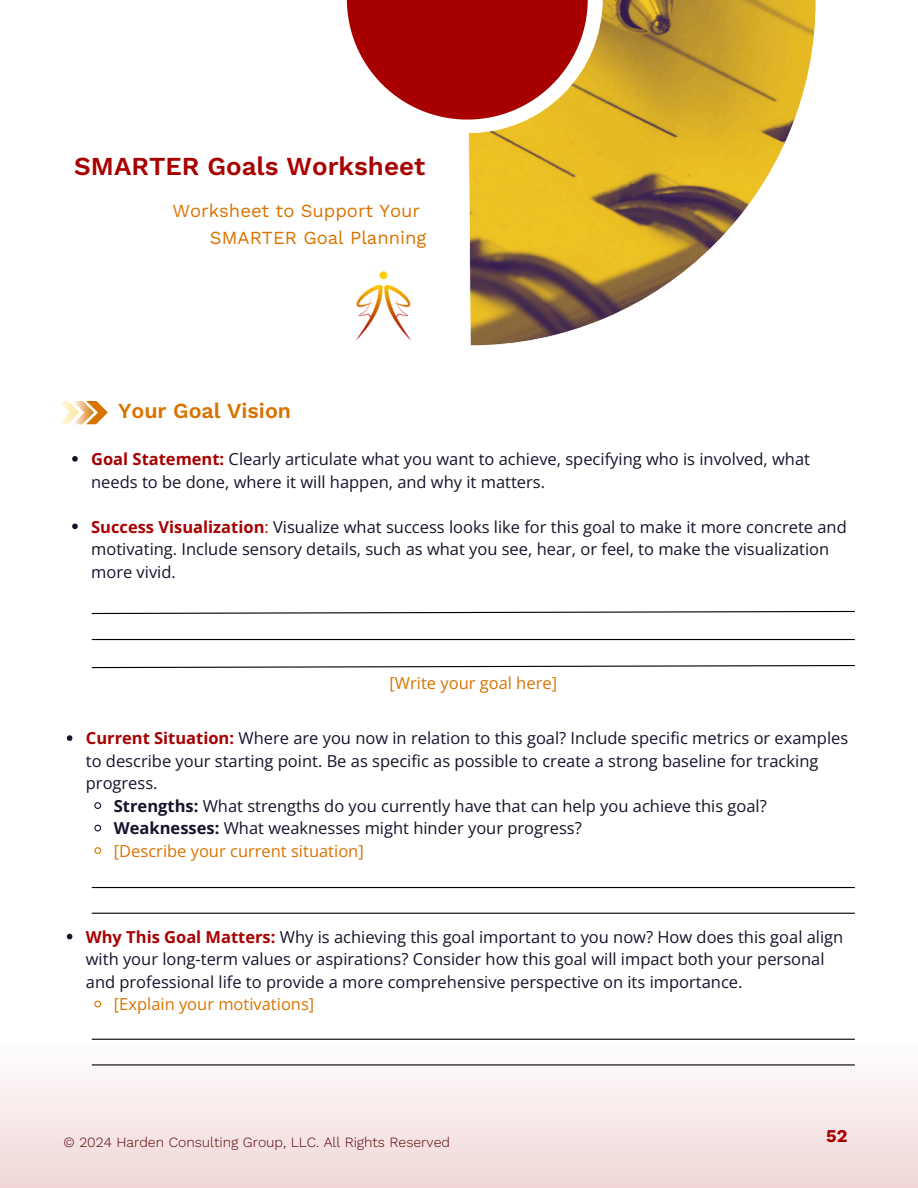
<style>
.page{position:relative;width:918px;height:1188px;background:#fff}
.page>*{position:absolute;margin:0;border:0;box-sizing:border-box;transform-origin:0 0}
.t1{font:600 25.95px "Work Sans";color:#a80000}
.t2{font:600 21.45px "Work Sans";color:#d87300}
.t3{font:18.45px/27px "Work Sans";color:#d87300}
.t4{font:700 18px "Work Sans";color:#a80000}
.t5{font:16.5px/22.5px "Open Sans";color:#18122b}
.t6{font:16.5px "Open Sans";color:#d87300}
.t7{font:300 14.1px "Work Sans";color:#500001}
.s1{font-weight:700;color:#a80000}
.s2{color:#a80000}
.s3{font-weight:700}
</style>
<div class="page">
<svg style="left:468px;top:0;width:348px;height:346px"></svg>
<svg style="left:347px;top:0;width:241px;height:119px"></svg>
<img style="left:356px;top:271px;width:55px;height:70px">
<svg style="left:60px;top:401px;width:48px;height:23px"></svg>
<svg style="left:72px;top:456px;width:6px;height:6px"></svg>
<svg style="left:72px;top:524px;width:6px;height:5px"></svg>
<svg style="left:67px;top:735px;width:5px;height:6px"></svg>
<svg style="left:94px;top:802px;width:8px;height:7px"></svg>
<svg style="left:94px;top:824px;width:8px;height:8px"></svg>
<svg style="left:94px;top:847px;width:8px;height:7px"></svg>
<svg style="left:67px;top:934px;width:5px;height:5px"></svg>
<svg style="left:94px;top:1000px;width:8px;height:8px"></svg>
<svg style="left:91px;top:610px;width:764px;height:5px"></svg>
<svg style="left:91px;top:665px;width:764px;height:4px"></svg>
<hr style="left:92px;top:639px;width:763px;height:1px;background:#000">
<hr style="left:92px;top:887px;width:763px;height:1px;background:#000">
<hr style="left:92px;top:913px;width:763px;height:1px;background:#000">
<hr style="left:92px;top:1039px;width:763px;height:1px;background:#000">
<div style="left:0;top:1045px;width:918px;height:143px;background:linear-gradient(to bottom,#f9f9f9,#f2d8d8)"></div>
<h1 class="t1" style="left:74px;top:151px;width:352px">SMARTER Goals Worksheet</h1>
<h4 class="t3" style="left:210px;top:198px;width:218px;text-indent:-37px">Worksheet to Support Your<br>SMARTER Goal Planning</h4>
<p class="t2" style="left:118px;top:398px;width:175px">Your Goal Vision</p>
<h2 class="t5" style="left:91px;top:447px;width:720px"><span class="s1">Goal Statement:</span> Clearly articulate what you want to achieve, specifying who is involved, what needs to be done, where it will happen, and why it matters.</h2>
<p class="t5" style="left:91px;top:515px;width:757px"><span class="s1">Success Visualization</span><span class="s2">:</span> Visualize what success looks like for this goal to make it more concrete and motivating. Include sensory details, such as what you see, hear, or feel, to make the visualization more vivid.</p>
<p class="t6" style="left:390px;top:671px;width:169px">[Write your goal here]</p>
<p class="t5" style="left:86px;top:727px;width:764px"><span class="s1">Current Situation:</span> Where are you now in relation to this goal? Include specific metrics or examples to describe your starting point. Be as specific as possible to create a strong baseline for tracking progress.</p>
<p class="t5" style="left:114px;top:794px;width:654px"><span class="s3">Strengths:</span> What strengths do you currently have that can help you achieve this goal?</p>
<p class="t5" style="left:114px;top:817px;width:470px"><span class="s3">Weaknesses:</span> What weaknesses might hinder your progress?</p>
<p class="t6" style="left:114px;top:839px;width:251px">[Describe your current situation]</p>
<p class="t5" style="left:86px;top:925px;width:759px"><span class="s1">Why This Goal Matters:</span> Why is achieving this goal important to you now? How does this goal align with your long-term values or aspirations? Consider how this goal will impact both your personal and professional life to provide a more comprehensive perspective on its importance.</p>
<p class="t6" style="left:114px;top:993px;width:202px">[Explain your motivations]</p>
<p class="t7" style="left:64px;top:1134px;width:388px">© 2024 Harden Consulting Group, LLC. All Rights Reserved</p>
<p class="t4" style="left:826px;top:1126px;width:23px">52</p>
</div>
